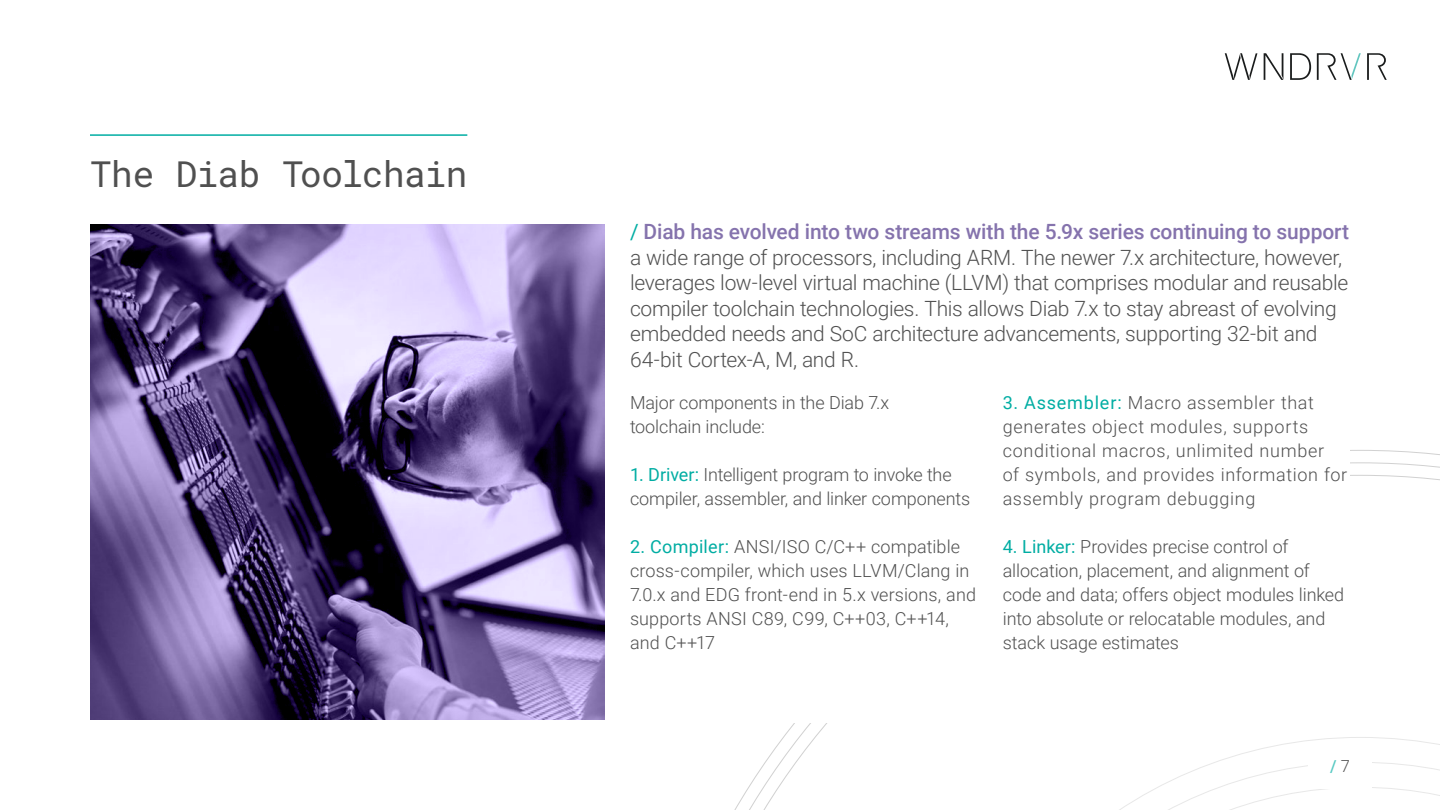
<style>
.page{position:relative;width:1440px;height:810px;background:#fff}
.page>*{position:absolute;margin:0;border:0;box-sizing:border-box;transform-origin:0 0}
.t1{font:36px "Roboto Mono";letter-spacing:-.015em;color:#505050}
.t2{font:300 21px/25.5px "Roboto";letter-spacing:-.015em;color:#505050}
.t3{font:300 18px/24px "Roboto";color:#505050}
.t4{font:300 18px/24px "Roboto";letter-spacing:.035em;color:#505050}
.t5{font:500 16.5px "Roboto";color:#59cac3}
.s1{font-weight:400;color:#00ada3}
.s2{font-weight:500;color:#8573ad}
.s3{font-weight:300;color:#505050}
</style>
<div class="page">
<img style="left:90px;top:224px;width:514px;height:496px">
<svg style="left:1119px;top:737px;width:321px;height:73px"></svg>
<div style="left:1308px;top:743px;width:64px;height:46px;background:#fff"></div>
<svg style="left:1264px;top:53px;width:19px;height:27px"></svg>
<svg style="left:1290px;top:53px;width:21px;height:27px"></svg>
<svg style="left:1367px;top:53px;width:20px;height:27px"></svg>
<svg style="left:1317px;top:53px;width:44px;height:27px"></svg>
<svg style="left:1225px;top:53px;width:32px;height:27px"></svg>
<hr style="left:90px;top:134px;width:377px;height:2px;background:#00ada3">
<h1 class="t1" style="left:90px;top:149px;width:379px">The Diab Toolchain</h1>
<p class="t2" style="left:630px;top:218px;width:721px"><span class="s1">/</span> <span class="s2">Diab has evolved into two streams with the 5.9x series continuing to support </span>a wide range of processors, including ARM. The newer 7.x architecture, however, leverages low-level virtual machine (LLVM) that comprises modular and reusable compiler toolchain technologies. This allows Diab 7.x to stay abreast of evolving embedded needs and SoC architecture advancements, supporting 32-bit and 64-bit Cortex-A, M, and R.</p>
<p class="t3" style="left:630px;top:390px;width:261px">Major components in the Diab 7.x toolchain include:</p>
<p class="t3" style="left:630px;top:462px;width:342px"><span class="s1">1. Driver:</span> Intelligent program to invoke the compiler, assembler, and linker components</p>
<p class="t3" style="left:630px;top:534px;width:348px"><span class="s1">2. Compiler:</span> ANSI/ISO C/C++ compatible cross-compiler, which uses LLVM/Clang in 7.0.x and EDG front-end in 5.x versions, and supports ANSI C89, C99, C++03, C++14, and C++17</p>
<p class="t4" style="left:1003px;top:390px;width:346px"><span class="s1">3. Assembler:</span> Macro assembler that generates object modules, supports conditional macros, unlimited number<br>of symbols, and provides information for assembly program debugging</p>
<p class="t3" style="left:1003px;top:534px;width:343px"><span class="s1">4. Linker:</span> Provides precise control of allocation, placement, and alignment of code and data; offers object modules linked into absolute or relocatable modules, and stack usage estimates</p>
<p class="t5" style="left:1330px;top:755px;width:21px">/ <span class="s3">7</span></p>
</div>
